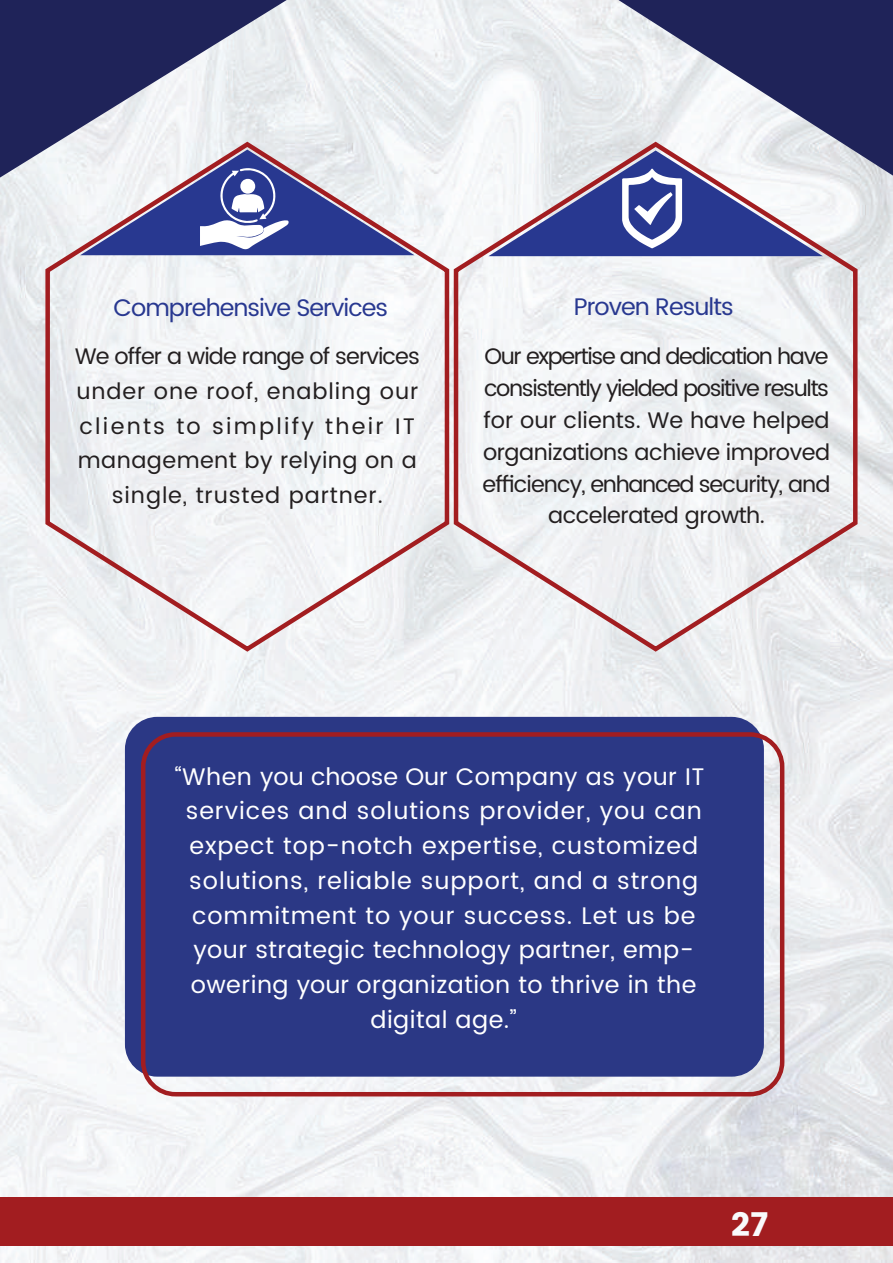
<style>
.page{position:relative;width:893px;height:1263px;background:#fff}
.page>*{position:absolute;margin:0;border:0;box-sizing:border-box;transform-origin:0 0}
.t1{font:700 33px "Poppins";color:#f9fafc}
.t2{font:24px/34.8px "Poppins";letter-spacing:.04em;color:#fff;text-align:center}
.t3{font:24px "Poppins";letter-spacing:-.04em;color:#283890}
.t4{font:22.5px/31.8px "Poppins";letter-spacing:-.04em;color:#231f20;text-align:center}
.t5{font:22.5px/34.8px "Poppins";letter-spacing:.04em;color:#231f20;text-align:center}
</style>
<div class="page">
<img style="left:0;top:0;width:892px;height:1263px">
<div style="left:125px;top:717px;width:639px;height:360px;background:#2b3885;border-radius:32px"></div>
<div style="left:141px;top:732px;width:643px;height:364px;border:4px solid #a21d20;border-radius:32px"></div>
<svg style="left:43px;top:139px;width:407px;height:515px"></svg>
<svg style="left:450px;top:139px;width:409px;height:515px"></svg>
<div style="left:0;top:1198px;width:892px;height:48px;background:#a21d20"></div>
<svg style="left:80px;top:150px;width:334px;height:105px"></svg>
<div style="left:240px;top:179px;width:15px;height:15px;background:#fff;border-radius:50%"></div>
<svg style="left:488px;top:151px;width:334px;height:105px"></svg>
<svg style="left:0;top:0;width:287px;height:178px"></svg>
<svg style="left:618px;top:0;width:274px;height:178px"></svg>
<p class="t3" style="left:113px;top:292px;width:276px">Comprehensive Services</p>
<p class="t5" style="left:75px;top:339px;width:346px">We offer a wide range of services under one roof, enabling our clients to simplify their IT management by relying on a single, trusted partner.</p>
<p class="t3" style="left:574px;top:291px;width:161px">Proven Results</p>
<p class="t4" style="left:482px;top:341px;width:349px">Our expertise and dedication have consistently yielded positive results for our clients. We have helped organizations achieve improved efficiency, enhanced security, and accelerated growth.</p>
<p class="t2" style="left:175px;top:758px;width:531px">“When you choose Our Company as your IT services and solutions provider, you can expect top-notch expertise, customized solutions, reliable support, and a strong commitment to your success. Let us be your strategic technology partner, emp&shy;owering your organization to thrive in the digital age.”</p>
<h1 class="t1" style="left:731px;top:1205px;width:39px">27</h1>
</div>
